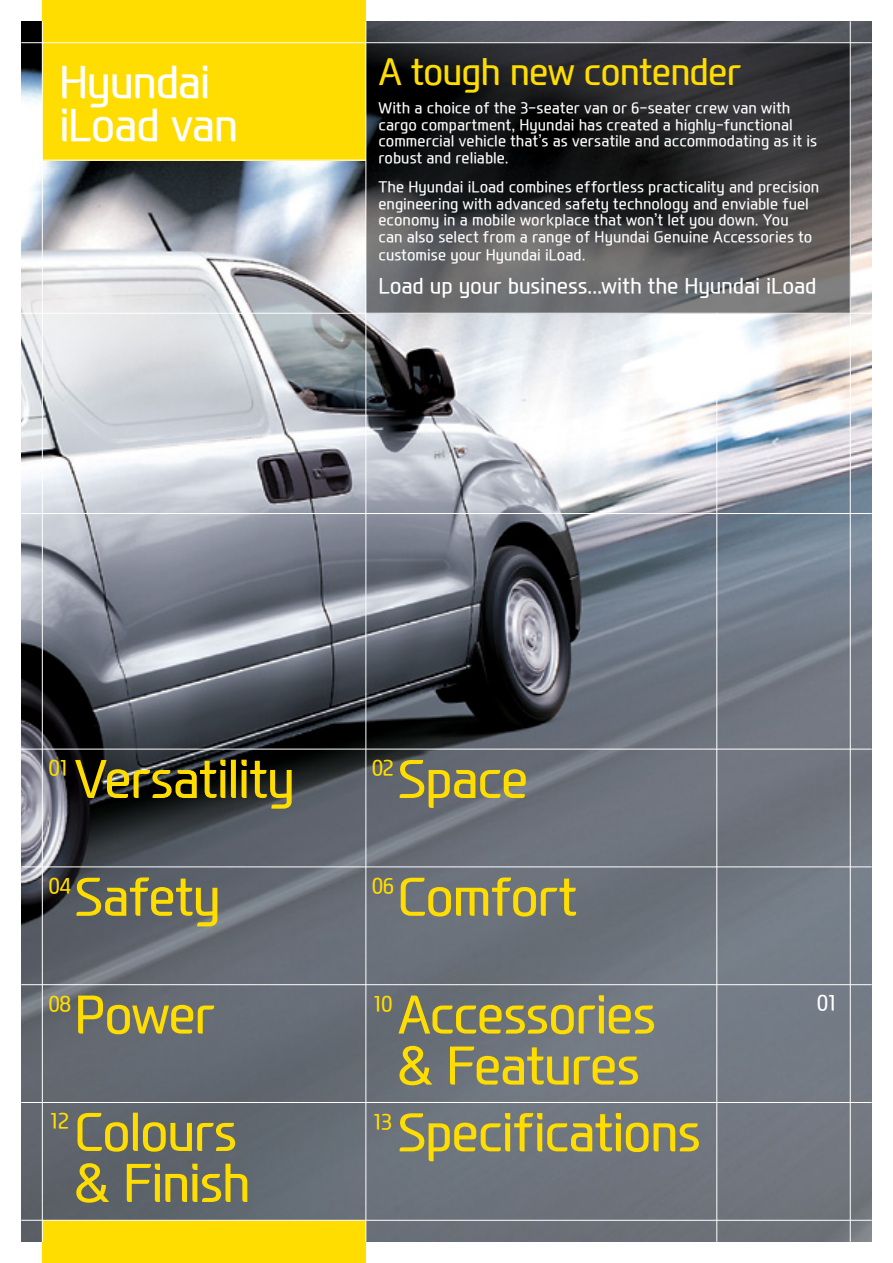
<style>
.page{position:relative;width:893px;height:1263px;background:#fff}
.page>*{position:absolute;margin:0;border:0;box-sizing:border-box;transform-origin:0 0}
.t1{font:500 51px/51px "Modern H";letter-spacing:-.03em;color:#fd0}
.t2{font:500 43.5px/43.5px "Modern H";letter-spacing:-.03em;color:#fff}
.t3{font:500 36px "Modern H";letter-spacing:-.03em;color:#fd0}
.t4{font:500 21px "Modern H";letter-spacing:-.01em;color:#fff}
.t5{font:500 21px "Modern H";letter-spacing:-.035em;color:#fd0}
.t6{font:500 15px/16.5px "Modern H";color:#fff}
</style>
<div class="page">
<img style="left:21px;top:21px;width:851px;height:1221px">
<svg style="left:366px;top:43px;width:484px;height:270px;background:#3b3b3d"></svg>
<div style="left:43px;top:1220px;width:323px;height:43px;background:#fd0"></div>
<div style="left:43px;top:0;width:323px;height:160px;background:#fd0"></div>
<hr style="left:21px;top:160px;width:345px;height:1px;background:#fff">
<hr style="left:21px;top:313px;width:851px;height:1px;background:#fff">
<hr style="left:21px;top:513px;width:851px;height:1px;background:#fff">
<hr style="left:21px;top:1220px;width:851px;height:1px;background:#fff">
<hr style="left:365px;top:21px;width:1px;height:1221px;background:#fff">
<hr style="left:716px;top:313px;width:1px;height:929px;background:#fff">
<hr style="left:42px;top:21px;width:1px;height:1221px;background:#fff">
<hr style="left:21px;top:42px;width:851px;height:1px;background:#fff">
<hr style="left:850px;top:21px;width:1px;height:1221px;background:#fff">
<hr style="left:21px;top:749px;width:851px;height:1px;background:#fff">
<hr style="left:21px;top:866px;width:851px;height:1px;background:#fff">
<hr style="left:21px;top:984px;width:851px;height:1px;background:#fff">
<hr style="left:21px;top:1102px;width:851px;height:1px;background:#fff">
<h2 class="t2" style="left:59px;top:59px;width:181px">Hyundai iLoad van</h2>
<h3 class="t3" style="left:378px;top:50px;width:364px">A tough new contender</h3>
<p class="t6" style="left:378px;top:100px;width:440px">With a choice of the 3-seater van or 6-seater crew van with cargo compartment, Hyundai has created a highly-functional commercial vehicle that’s as versatile and accommodating as it is robust and reliable.</p>
<p class="t6" style="left:378px;top:178px;width:442px">The Hyundai iLoad combines effortless practicality and precision engineering with advanced safety technology and enviable fuel economy in a mobile workplace that won’t let you down. You<br>can also select from a range of Hyundai Genuine Accessories to</p>
<p class="t6" style="left:378px;top:246px;width:209px">customise your Hyundai iLoad.</p>
<h3 class="t4" style="left:378px;top:273px;width:440px">Load up your business...with the Hyundai iLoad</h3>
<h3 class="t5" style="left:49px;top:755px;width:22px">01</h3>
<h1 class="t1" style="left:74px;top:753px;width:222px">Versatility</h1>
<h3 class="t5" style="left:372px;top:755px;width:23px">02</h3>
<h1 class="t1" style="left:398px;top:753px;width:132px">Space</h1>
<h3 class="t5" style="left:49px;top:873px;width:23px">04</h3>
<h1 class="t1" style="left:74px;top:870px;width:148px">Safety</h1>
<h3 class="t5" style="left:372px;top:873px;width:23px">06</h3>
<h1 class="t1" style="left:398px;top:870px;width:181px">Comfort</h1>
<h3 class="t5" style="left:49px;top:991px;width:23px">08</h3>
<h1 class="t1" style="left:74px;top:988px;width:142px">Power</h1>
<h3 class="t5" style="left:372px;top:991px;width:22px">10</h3>
<h1 class="t1" style="left:398px;top:988px;width:260px">Accessories &amp; Features</h1>
<h3 class="t5" style="left:49px;top:1108px;width:22px">12</h3>
<h1 class="t1" style="left:74px;top:1106px;width:178px">Colours &amp; Finish</h1>
<h3 class="t5" style="left:372px;top:1109px;width:22px">13</h3>
<h1 class="t1" style="left:398px;top:1106px;width:305px">Specifications</h1>
<h3 class="t4" style="left:817px;top:990px;width:22px">01</h3>
</div>
